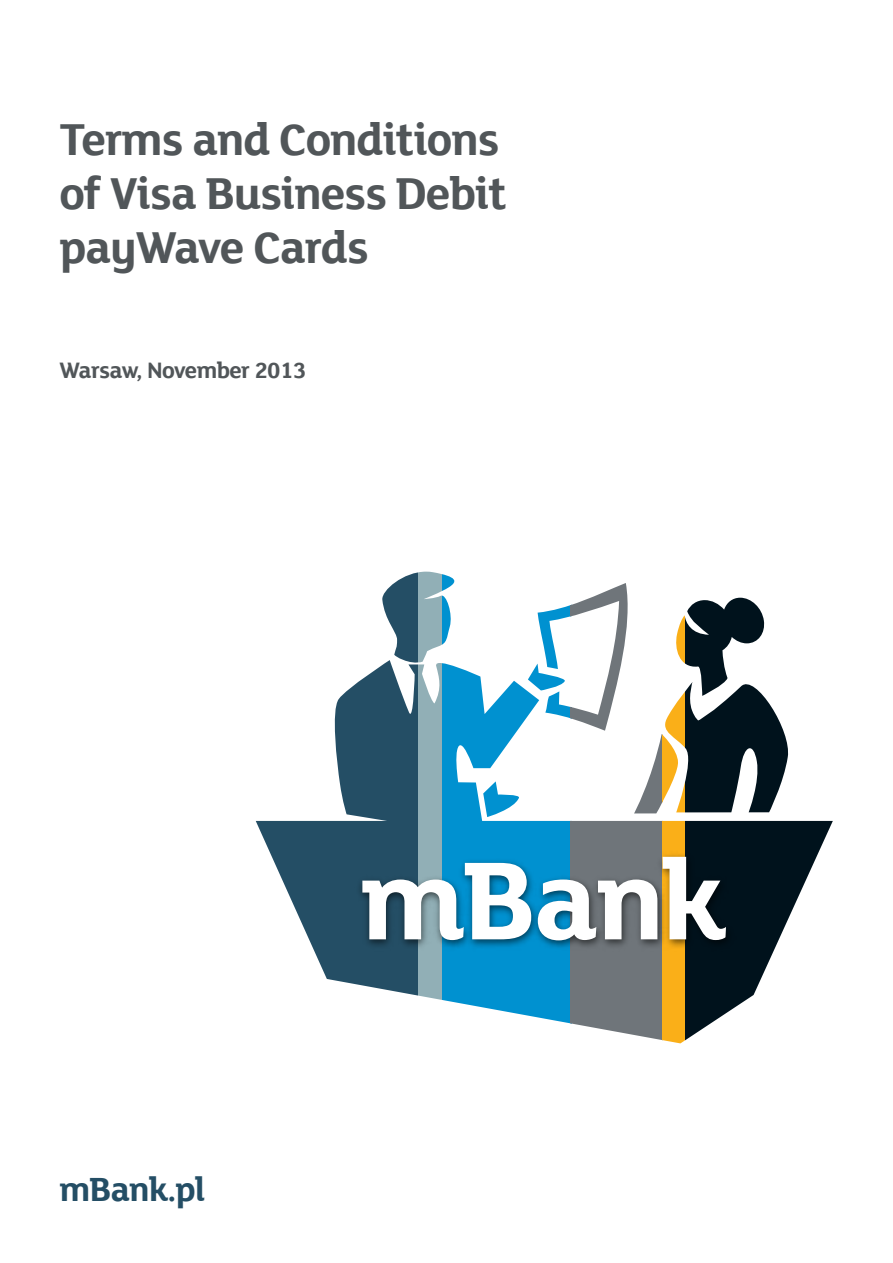
<style>
.page{position:relative;width:893px;height:1263px;background:#fff}
.page>*{position:absolute;margin:0;border:0;box-sizing:border-box;transform-origin:0 0}
.t1{font:700 48px "FS Lola";letter-spacing:-.025em;color:#515659}
.t2{font:700 36px "FS Lola";letter-spacing:-.025em;color:#244e65}
.t3{font:700 24px "FS Lola";letter-spacing:-.025em;color:#515659}
</style>
<div class="page">
<svg style="left:256px;top:572px;width:162px;height:424px"></svg>
<svg style="left:442px;top:574px;width:128px;height:450px"></svg>
<svg style="left:570px;top:583px;width:93px;height:458px"></svg>
<svg style="left:685px;top:597px;width:148px;height:444px"></svg>
<svg style="left:663px;top:615px;width:22px;height:428px;fill:#faaf18"></svg>
<svg style="left:418px;top:572px;width:24px;height:428px;background:#9cb7bd"></svg>
<img style="left:354px;top:849px;width:383px;height:104px">
<svg style="left:362px;top:857px;width:364px;height:83px"></svg>
<p class="t1" style="left:60px;top:106px;width:441px">Terms and Conditions</p>
<p class="t1" style="left:60px;top:160px;width:449px">of Visa Business Debit</p>
<p class="t1" style="left:60px;top:214px;width:311px">payWave Cards</p>
<p class="t3" style="left:60px;top:354px;width:248px">Warsaw, November 2013</p>
<p class="t2" style="left:60px;top:1165px;width:148px">mBank.pl</p>
</div>
